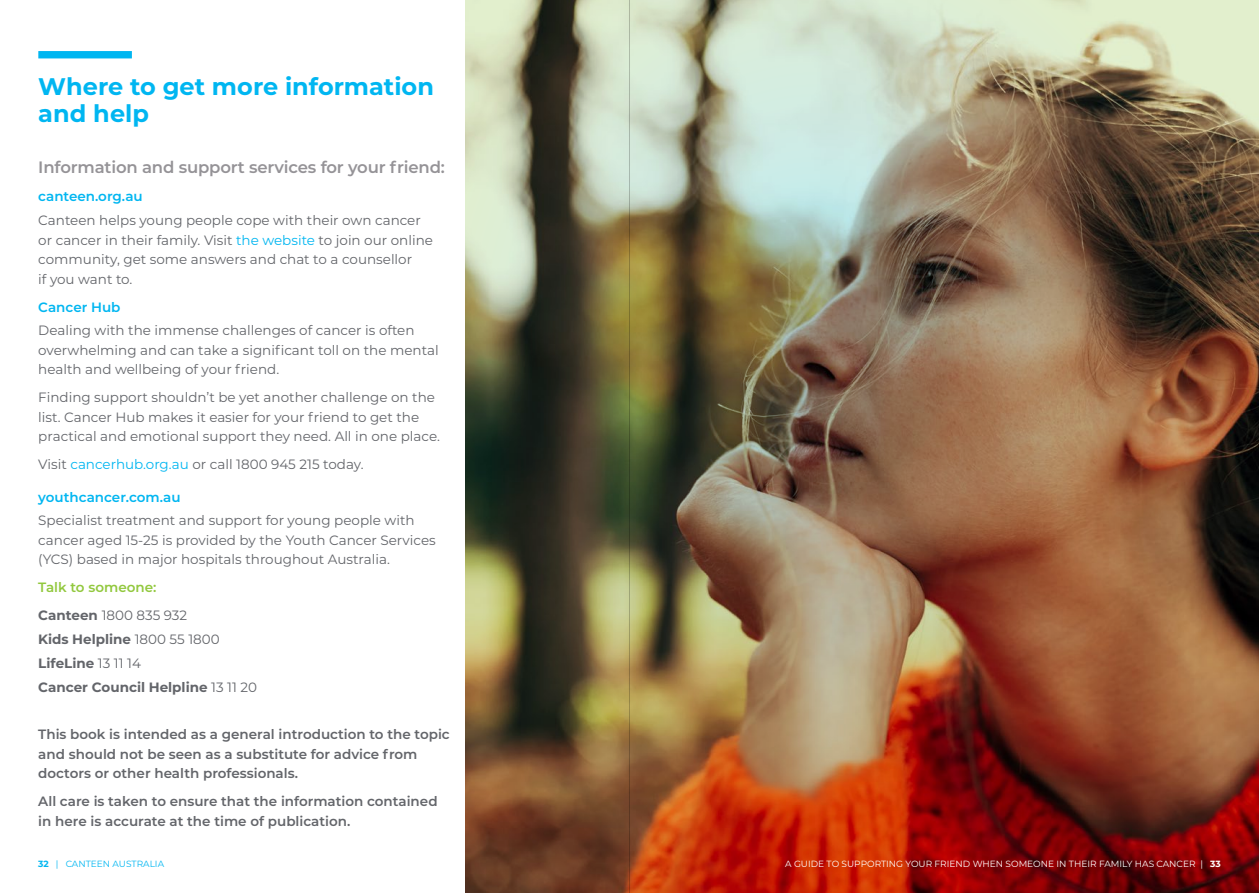
<style>
.page{position:relative;width:1259px;height:893px;background:#fff}
.page>*{position:absolute;margin:0;border:0;box-sizing:border-box;transform-origin:0 0}
.t1{font:700 24px/27px "Montserrat";color:#00b6f1}
.t2{font:600 16.5px "Montserrat";letter-spacing:-.01em;color:#959397}
.t3{font:13.5px/19.5px "Montserrat";color:#63656a}
.t4{font:600 13.5px/19.5px "Montserrat";color:#63656a}
.t5{font:700 13.5px/23.7px "Montserrat";color:#63656a}
.t6{font:600 13.5px "Montserrat";color:#00b6f1}
.t7{font:600 13.5px/28px "Montserrat";color:#92c83e}
.t8{font:9px "Montserrat";color:#fff}
.t9{font:9px "Montserrat";color:#00b6f1}
.s1{color:#00b6f1}
.s2{font-weight:700;color:#63656a}
.s3{font-weight:400;color:#63656a}
.s4{font-weight:400}
.s5{font-weight:700}
</style>
<div class="page">
<img style="left:465px;top:0;width:794px;height:893px">
<div style="left:38px;top:51px;width:94px;height:7px;background:#00b6f1"></div>
<hr style="left:629px;top:0;width:1px;height:893px;background:#cacaca">
<h1 class="t1" style="left:38px;top:72px;width:397px">Where to get more information and help</h1>
<p class="t2" style="left:38px;top:156px;width:408px">Information and support services for your friend:</p>
<p class="t6" style="left:38px;top:187px;width:106px">canteen.org.au</p>
<p class="t3" style="left:38px;top:210px;width:396px">Canteen helps young people cope with their own cancer or cancer in their family. Visit <span class="s1">the website</span> to join our online community, get some answers and chat to a counsellor<br>if you want to.</p>
<p class="t6" style="left:38px;top:297px;width:84px">Cancer Hub</p>
<p class="t3" style="left:38px;top:320px;width:402px">Dealing with the immense challenges of cancer is often overwhelming and can take a significant toll on the mental health and wellbeing of your friend.</p>
<p class="t3" style="left:38px;top:387px;width:403px">Finding support shouldn’t be yet another challenge on the list. Cancer Hub makes it easier for your friend to get the practical and emotional support they need. All in one place.</p>
<p class="t3" style="left:38px;top:454px;width:327px">Visit <span class="s1">cancerhub.org.au</span> or call 1800 945 215 today.</p>
<p class="t6" style="left:38px;top:487px;width:144px">youthcancer.com.au</p>
<p class="t3" style="left:38px;top:510px;width:399px">Specialist treatment and support for young people with cancer aged 15-25 is provided by the Youth Cancer Services (YCS) based in major hospitals throughout Australia.</p>
<p class="t7" style="left:38px;top:573px;width:150px">Talk to someone:<br><span class="s2">Canteen</span> <span class="s3">1800 835 932</span></p>
<p class="t5" style="left:38px;top:627px;width:220px">Kids Helpline <span class="s4">1800 55 1800<br></span>LifeLine <span class="s4">13 11 14<br></span>Cancer Council Helpline <span class="s4">13 11 20</span></p>
<p class="t4" style="left:38px;top:724px;width:413px">This book is intended as a general introduction to the topic and should not be seen as a substitute for advice from doctors or other health professionals.</p>
<p class="t4" style="left:38px;top:791px;width:401px">All care is taken to ensure that the information contained in here is accurate at the time of publication.</p>
<p class="t9" style="left:38px;top:858px;width:127px"><span class="s5">32</span> | CANTEEN AUSTRALIA</p>
<p class="t8" style="left:785px;top:858px;width:437px">A GUIDE TO SUPPORTING YOUR FRIEND WHEN SOMEONE IN THEIR FAMILY HAS CANCER | <span class="s5">33</span></p>
</div>
